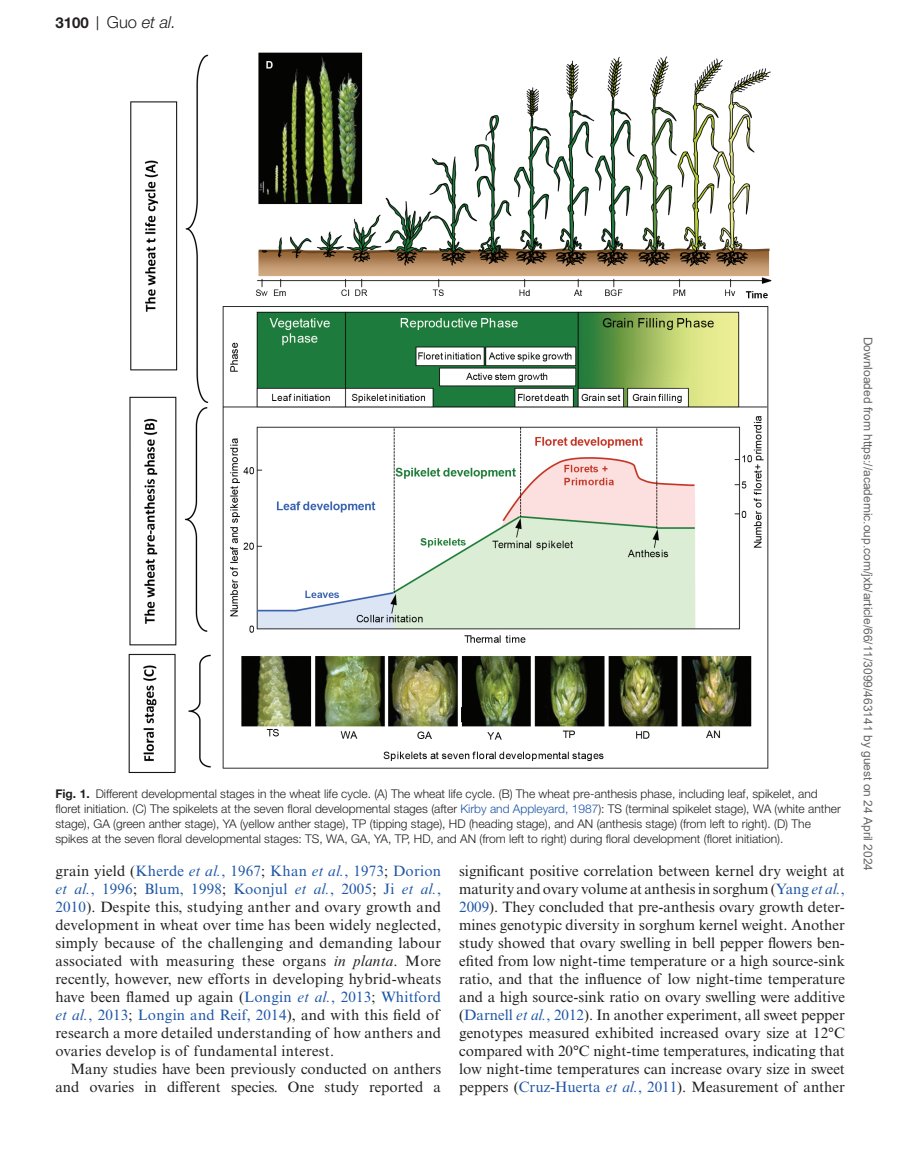
<style>
.page{position:relative;width:897px;height:1165px;background:#fff}
.page>*{position:absolute;margin:0;border:0;box-sizing:border-box;transform-origin:0 0}
.t1{font:italic 300 16.5px "Helvetica Neue LT Std";color:#231f20}
.t2{font:15px/18px "Times New Roman MT Std";color:#231f20;text-align:justify}
.t3{font:300 12px/15px "Helvetica Neue LT Std";color:#231f20}
.t4{font:12px "Arial";color:#666}
.s1{font-weight:700;font-style:normal;font-size:15px}
.s2{font-family:"Times New Roman MT Std";font-weight:400;font-style:normal;font-size:15px}
.s3{font-style:normal}
.s4{font-weight:700}
.s5{color:#1e56a6}
.s6{font-style:italic;color:#1e56a6}
.s7{font-style:italic}
</style>
<div class="page">
<img style="left:129px;top:52px;width:642px;height:721px">
<p class="t1" style="left:55px;top:12px;width:122px"><span class="s1">3100</span> <span class="s2">|</span> <span class="s3">Guo</span> et al.</p>
<p class="t3" style="left:55px;top:785px;width:786px"><span class="s4">Fig. 1.</span> Different developmental stages in the wheat life cycle. (A) The wheat life cycle. (B) The wheat pre-anthesis phase, including leaf, spikelet, and floret initiation. (C) The spikelets at the seven floral developmental stages (after <span class="s5">Kirby and Appleyard, 1987</span>): TS (terminal spikelet stage), WA (white anther stage), GA (green anther stage), YA (yellow anther stage), TP (tipping stage), HD (heading stage), and AN (anthesis stage) (from left to right). (D) The spikes at the seven floral developmental stages: TS, WA, GA, YA, TP, HD, and AN (from left to right) during floral development (floret initiation).</p>
<p class="t2" style="left:55px;top:861px;width:387px">grain yield (<span class="s5">Kherde</span> <span class="s6">et al.</span><span class="s5">, 1967</span>; <span class="s5">Khan</span> <span class="s6">et al.</span><span class="s5">, 1973</span>; <span class="s5">Dorion </span><span class="s6">et al.</span><span class="s5">, 1996</span>; <span class="s5">Blum, 1998</span>; <span class="s5">Koonjul</span> <span class="s6">et al.</span><span class="s5">, 2005</span>; <span class="s5">Ji</span> <span class="s6">et al.</span><span class="s5">, 2010</span>). Despite this, studying anther and ovary growth and development in wheat over time has been widely neglected, simply because of the challenging and demanding labour associated with measuring these organs <span class="s7">in planta</span>. More recently, however, new efforts in developing hybrid-wheats have been flamed up again (<span class="s5">Longin</span> <span class="s6">et al.</span><span class="s5">, 2013</span>; <span class="s5">Whitford </span><span class="s6">et al.</span><span class="s5">, 2013</span>; <span class="s5">Longin and Reif, 2014</span>), and with this field of research a more detailed understanding of how anthers and ovaries develop is of fundamental interest.</p>
<p class="t2" style="left:55px;top:1059px;width:387px;text-align:right">Many studies have been previously conducted on anthers and ovaries in different species. One study reported a</p>
<p class="t2" style="left:459px;top:861px;width:387px">significant positive correlation between kernel dry weight at maturity and ovary volume at anthesis in sorghum (<span class="s5">Yang</span> <span class="s6">et al.</span><span class="s5">, 2009</span>). They concluded that pre-anthesis ovary growth deter&shy;mines genotypic diversity in sorghum kernel weight. Another study showed that ovary swelling in bell pepper flowers ben&shy;efited from low night-time temperature or a high source-sink ratio, and that the influence of low night-time temperature and a high source-sink ratio on ovary swelling were additive (<span class="s5">Darnell</span> <span class="s6">et al.</span><span class="s5">, 2012</span>). In another experiment, all sweet pepper genotypes measured exhibited increased ovary size at 12°C compared with 20°C night-time temperatures, indicating that low night-time temperatures can increase ovary size in sweet peppers (<span class="s5">Cruz-Huerta</span> <span class="s6">et al.</span><span class="s5">, 2011</span>). Measurement of anther</p>
<p class="t4" style="left:872px;top:336px;width:535px;rotate:90deg">Downloaded from https://academic.oup.com/jxb/article/66/11/3099/463141 by guest on 24 April 2024</p>
</div>
